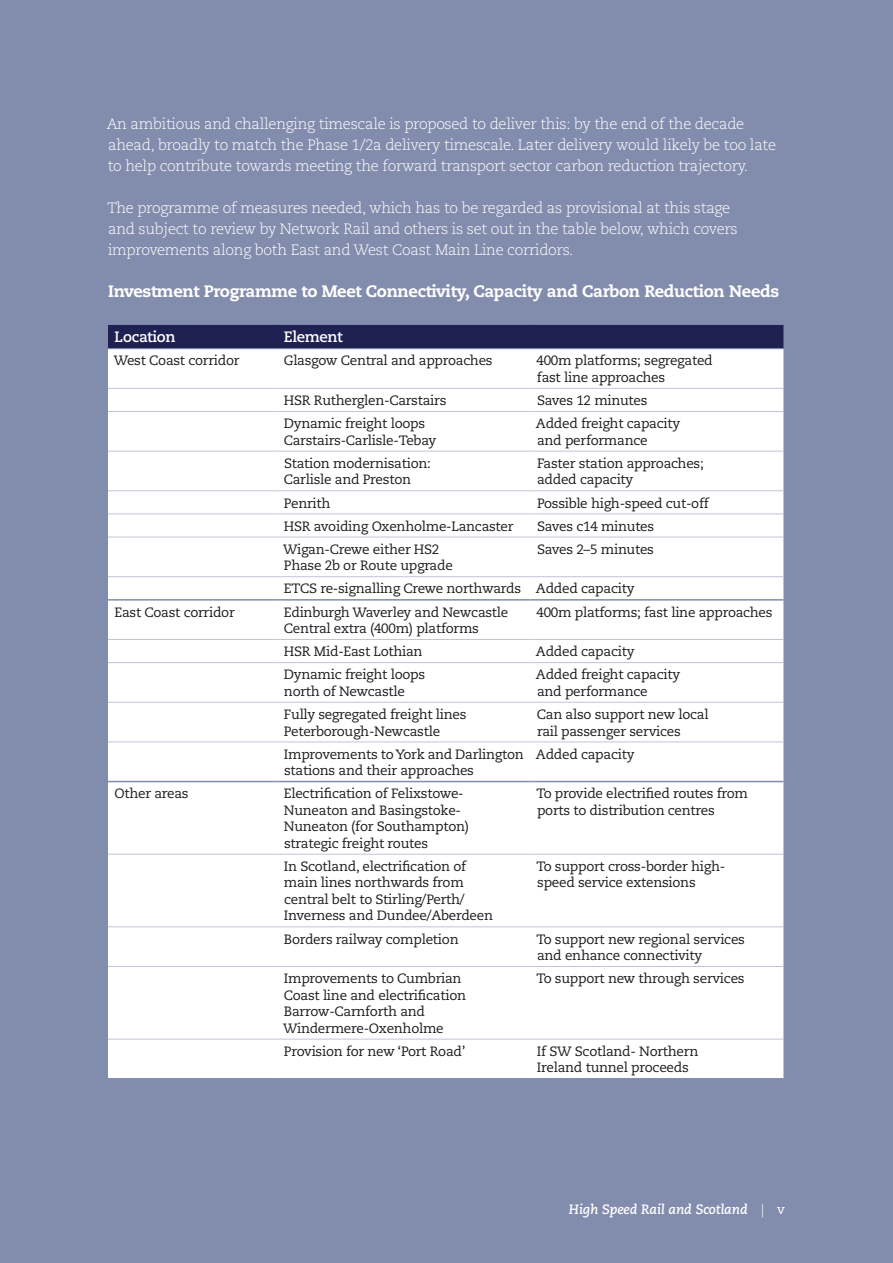
<style>
.page{position:relative;width:893px;height:1263px;background:#fff}
.page>*{position:absolute;margin:0;border:0;box-sizing:border-box;transform-origin:0 0}
.t1{font:800 16.5px "Caecilia LT Std";letter-spacing:-.02em;color:#fff}
.t2{font:300 15px/21px "Caecilia LT Std";letter-spacing:-.02em;color:#fff}
.t3{font:700 15px "Caecilia LT Std";letter-spacing:-.02em;color:#fff}
.t4{font:13.5px/16.5px "Caecilia LT Std";letter-spacing:-.02em;color:#1d1d1b}
.t5{font:italic 700 13.5px "Caecilia LT Std";letter-spacing:-.01em;color:#fff}
.s1{font-weight:300;font-style:normal}
.s2{font-weight:400;font-style:normal}
</style>
<div class="page">
<div style="left:1px;top:0;width:892px;height:1263px;background:#828cad"></div>
<div style="left:108px;top:325px;width:675px;height:23px;background:#1e2152"></div>
<div style="left:108px;top:349px;width:675px;height:729px;background:#fff"></div>
<hr style="left:108px;top:599px;width:169px;height:2px;background:#828cad">
<hr style="left:277px;top:599px;width:253px;height:2px;background:#828cad">
<hr style="left:530px;top:599px;width:253px;height:2px;background:#828cad">
<hr style="left:108px;top:781px;width:169px;height:1px;background:#828cad">
<hr style="left:277px;top:781px;width:253px;height:1px;background:#828cad">
<hr style="left:530px;top:781px;width:253px;height:1px;background:#828cad">
<hr style="left:108px;top:639px;width:169px;height:1px;background:#c1c6d6">
<hr style="left:277px;top:639px;width:253px;height:1px;background:#c1c6d6">
<hr style="left:530px;top:639px;width:253px;height:1px;background:#c1c6d6">
<hr style="left:108px;top:662px;width:169px;height:1px;background:#c1c6d6">
<hr style="left:277px;top:662px;width:253px;height:1px;background:#c1c6d6">
<hr style="left:530px;top:662px;width:253px;height:1px;background:#c1c6d6">
<hr style="left:108px;top:702px;width:169px;height:1px;background:#c1c6d6">
<hr style="left:277px;top:702px;width:253px;height:1px;background:#c1c6d6">
<hr style="left:530px;top:702px;width:253px;height:1px;background:#c1c6d6">
<hr style="left:108px;top:388px;width:169px;height:1px;background:#c1c6d6">
<hr style="left:277px;top:388px;width:253px;height:1px;background:#c1c6d6">
<hr style="left:530px;top:388px;width:253px;height:1px;background:#c1c6d6">
<hr style="left:108px;top:411px;width:169px;height:1px;background:#c1c6d6">
<hr style="left:277px;top:411px;width:253px;height:1px;background:#c1c6d6">
<hr style="left:530px;top:411px;width:253px;height:1px;background:#c1c6d6">
<hr style="left:108px;top:451px;width:169px;height:1px;background:#c1c6d6">
<hr style="left:277px;top:451px;width:253px;height:1px;background:#c1c6d6">
<hr style="left:530px;top:451px;width:253px;height:1px;background:#c1c6d6">
<hr style="left:108px;top:490px;width:169px;height:1px;background:#c1c6d6">
<hr style="left:277px;top:490px;width:253px;height:1px;background:#c1c6d6">
<hr style="left:530px;top:490px;width:253px;height:1px;background:#c1c6d6">
<hr style="left:108px;top:513px;width:169px;height:1px;background:#c1c6d6">
<hr style="left:277px;top:513px;width:253px;height:1px;background:#c1c6d6">
<hr style="left:530px;top:513px;width:253px;height:1px;background:#c1c6d6">
<hr style="left:108px;top:537px;width:169px;height:1px;background:#c1c6d6">
<hr style="left:277px;top:537px;width:253px;height:1px;background:#c1c6d6">
<hr style="left:530px;top:537px;width:253px;height:1px;background:#c1c6d6">
<hr style="left:108px;top:576px;width:169px;height:1px;background:#c1c6d6">
<hr style="left:277px;top:576px;width:253px;height:1px;background:#c1c6d6">
<hr style="left:530px;top:576px;width:253px;height:1px;background:#c1c6d6">
<hr style="left:108px;top:854px;width:169px;height:1px;background:#c1c6d6">
<hr style="left:277px;top:854px;width:253px;height:1px;background:#c1c6d6">
<hr style="left:530px;top:854px;width:253px;height:1px;background:#c1c6d6">
<hr style="left:108px;top:926px;width:169px;height:1px;background:#c1c6d6">
<hr style="left:277px;top:926px;width:253px;height:1px;background:#c1c6d6">
<hr style="left:530px;top:926px;width:253px;height:1px;background:#c1c6d6">
<hr style="left:108px;top:966px;width:169px;height:1px;background:#c1c6d6">
<hr style="left:277px;top:966px;width:253px;height:1px;background:#c1c6d6">
<hr style="left:530px;top:966px;width:253px;height:1px;background:#c1c6d6">
<hr style="left:108px;top:1039px;width:169px;height:1px;background:#c1c6d6">
<hr style="left:277px;top:1039px;width:253px;height:1px;background:#c1c6d6">
<hr style="left:530px;top:1039px;width:253px;height:1px;background:#c1c6d6">
<hr style="left:108px;top:741px;width:169px;height:1px;background:#c1c6d6">
<hr style="left:277px;top:741px;width:253px;height:1px;background:#c1c6d6">
<hr style="left:530px;top:741px;width:253px;height:1px;background:#c1c6d6">
<p class="t2" style="left:107px;top:114px;width:671px">An ambitious and challenging timescale is proposed to deliver this: by the end of the decade ahead, broadly to match the Phase 1/2a delivery timescale. Later delivery would likely be too late to help contribute towards meeting the forward transport sector carbon reduction trajectory.</p>
<p class="t2" style="left:107px;top:198px;width:632px">The programme of measures needed, which has to be regarded as provisional at this stage and subject to review by Network Rail and others is set out in the table below, which covers improvements along both East and West Coast Main Line corridors.</p>
<p class="t1" style="left:108px;top:281px;width:673px">Investment Programme to Meet Connectivity, Capacity and Carbon Reduction Needs</p>
<p class="t3" style="left:115px;top:328px;width:62px">Location</p>
<p class="t3" style="left:284px;top:328px;width:61px">Element</p>
<p class="t4" style="left:114px;top:353px;width:127px">West Coast corridor</p>
<p class="t4" style="left:284px;top:353px;width:210px">Glasgow Central and approaches</p>
<p class="t4" style="left:536px;top:353px;width:178px">400m platforms; segregated fast line approaches</p>
<p class="t4" style="left:284px;top:392px;width:164px">HSR Rutherglen-Carstairs</p>
<p class="t4" style="left:537px;top:392px;width:112px">Saves 12 minutes</p>
<p class="t4" style="left:284px;top:416px;width:154px">Dynamic freight loops<br>Carstairs-Carlisle-Tebay</p>
<p class="t4" style="left:536px;top:416px;width:146px">Added freight capacity and performance</p>
<p class="t4" style="left:284px;top:455px;width:149px">Station modernisation:<br>Carlisle and Preston</p>
<p class="t4" style="left:537px;top:455px;width:168px">Faster station approaches; added capacity</p>
<p class="t4" style="left:284px;top:495px;width:48px">Penrith</p>
<p class="t4" style="left:537px;top:495px;width:173px">Possible high-speed cut-off</p>
<p class="t4" style="left:284px;top:518px;width:231px">HSR avoiding Oxenholme-Lancaster</p>
<p class="t4" style="left:537px;top:518px;width:119px">Saves c14 minutes</p>
<p class="t4" style="left:283px;top:541px;width:171px">Wigan-Crewe either HS2<br>Phase 2b or Route upgrade</p>
<p class="t4" style="left:537px;top:541px;width:118px">Saves 2–5 minutes</p>
<p class="t4" style="left:284px;top:581px;width:352px">ETCS re-signalling Crewe northwards Added capacity</p>
<p class="t4" style="left:115px;top:604px;width:122px">East Coast corridor</p>
<p class="t4" style="left:284px;top:604px;width:226px">Edinburgh Waverley and Newcastle<br>Central extra (400m) platforms</p>
<p class="t4" style="left:536px;top:604px;width:237px">400m platforms; fast line approaches</p>
<p class="t4" style="left:284px;top:643px;width:140px">HSR Mid-East Lothian</p>
<p class="t4" style="left:536px;top:643px;width:100px">Added capacity</p>
<p class="t4" style="left:284px;top:667px;width:143px">Dynamic freight loops north of Newcastle</p>
<p class="t4" style="left:536px;top:667px;width:146px">Added freight capacity and performance</p>
<p class="t4" style="left:284px;top:706px;width:184px">Fully segregated freight lines<br>Peterborough-Newcastle</p>
<p class="t4" style="left:537px;top:706px;width:173px">Can also support new local rail passenger services</p>
<p class="t4" style="left:284px;top:746px;width:241px">Improvements to York and Darlington stations and their approaches</p>
<p class="t4" style="left:536px;top:746px;width:100px">Added capacity</p>
<p class="t4" style="left:115px;top:786px;width:76px">Other areas</p>
<p class="t4" style="left:284px;top:786px;width:187px">Electrification of Felixstowe-<br>Nuneaton and Basingstoke-<br>Nuneaton (for Southampton) strategic freight routes</p>
<p class="t4" style="left:536px;top:786px;width:213px">To provide electrified routes from ports to distribution centres</p>
<p class="t4" style="left:284px;top:858px;width:211px">In Scotland, electrification of main lines northwards from central belt to Stirling/Perth/<br>Inverness and Dundee/Aberdeen</p>
<p class="t4" style="left:536px;top:858px;width:190px">To support cross-border high&shy;speed service extensions</p>
<p class="t4" style="left:284px;top:931px;width:176px">Borders railway completion</p>
<p class="t4" style="left:536px;top:931px;width:210px">To support new regional services and enhance connectivity</p>
<p class="t4" style="left:283px;top:970px;width:184px">Improvements to Cumbrian<br>Coast line and electrification<br>Barrow-Carnforth and<br>Windermere-Oxenholme</p>
<p class="t4" style="left:536px;top:970px;width:210px">To support new through services</p>
<p class="t4" style="left:284px;top:1043px;width:183px">Provision for new ‘Port Road’</p>
<p class="t4" style="left:537px;top:1043px;width:163px">If SW Scotland- Northern<br>Ireland tunnel proceeds</p>
<p class="t5" style="left:569px;top:1201px;width:218px">High Speed Rail and Scotland <span class="s1">|</span> <span class="s2">v</span></p>
</div>
